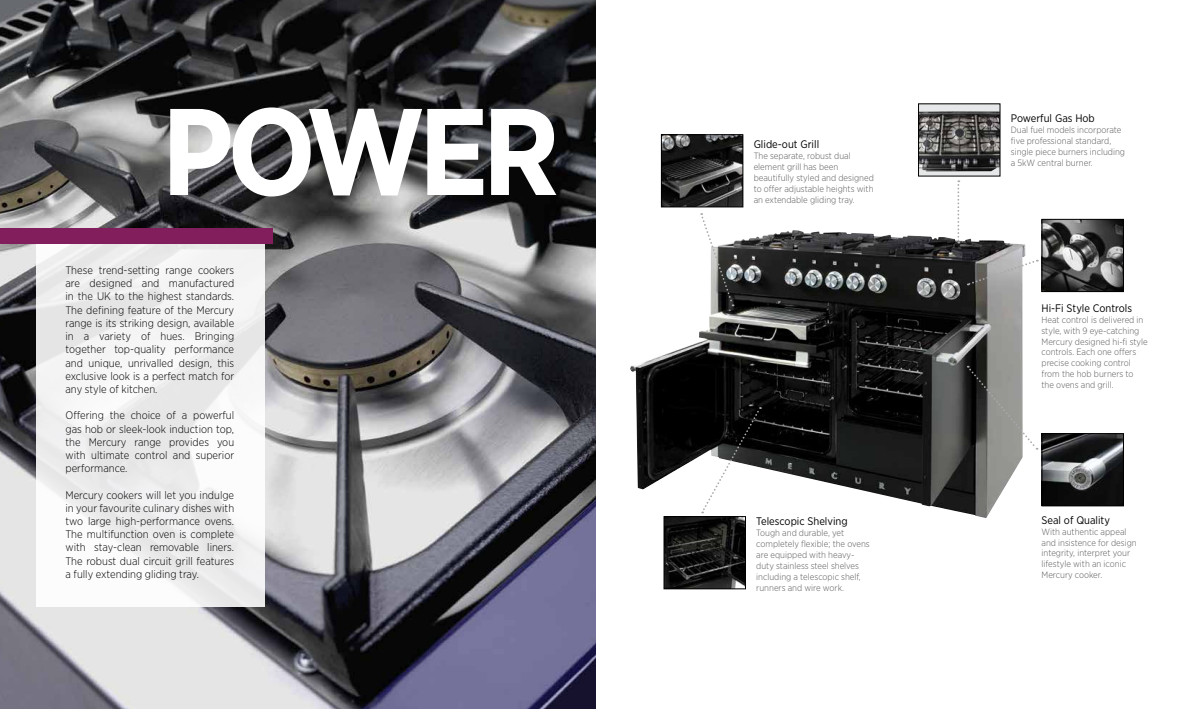
<style>
.page{position:relative;width:1191px;height:709px;background:#fff}
.page>*{position:absolute;margin:0;border:0;box-sizing:border-box;transform-origin:0 0}
.t1{font:700 122.9px "Gotham Narrow";letter-spacing:-.05em;color:#fff}
.t2{font:300 11px/13.2px "Gotham Narrow";color:#000;text-align:justify}
.t3{font:10.9px "Gotham Narrow";color:#000}
.t4{font:300 9.1px/10.9px "Gotham Narrow";color:#58595b}
</style>
<div class="page">
<img style="left:630px;top:230px;width:395px;height:288px">
<img style="left:663px;top:136px;width:78px;height:69px">
<div style="left:661px;top:134px;width:82px;height:73px;border:1px solid #000"></div>
<img style="left:1043px;top:435px;width:79px;height:69px">
<div style="left:1041px;top:433px;width:83px;height:73px;border:1px solid #000"></div>
<div style="left:918px;top:104px;width:82px;height:72px;background:#e6e7e8"></div>
<img style="left:920px;top:111px;width:78px;height:60px">
<div style="left:918px;top:103px;width:82px;height:73px;border:1px solid #000"></div>
<img style="left:665px;top:518px;width:79px;height:69px">
<div style="left:663px;top:516px;width:83px;height:73px;border:1px solid #000"></div>
<img style="left:1043px;top:221px;width:79px;height:69px">
<div style="left:1041px;top:219px;width:83px;height:73px;border:1px solid #000"></div>
<svg style="left:700px;top:213px;width:34px;height:93px"></svg>
<svg style="left:701px;top:407px;width:60px;height:106px"></svg>
<svg style="left:967px;top:366px;width:71px;height:84px"></svg>
<svg style="left:957px;top:180px;width:2px;height:63px"></svg>
<svg style="left:967px;top:259px;width:70px;height:27px"></svg>
<img style="left:0;top:0;width:595px;height:709px">
<div style="left:36px;top:229px;width:228px;height:378px;background:linear-gradient(to right,#f0eff0,#f1f0f1)"></div>
<div style="left:0;top:228px;width:273px;height:15px;background:#821e5c"></div>
<h1 class="t1" style="left:162px;top:73px;width:399px">POWER</h1>
<p class="t2" style="left:65px;top:263px;width:170px">These trend-setting range cookers are designed and manufactured in the UK to the highest standards.<br>The defining feature of the Mercury range is its striking design, available in a variety of hues. Bringing together top-quality performance and unique, unrivalled design, this exclusive look is a perfect match for any style of kitchen.</p>
<p class="t2" style="left:65px;top:408px;width:170px">Offering the choice of a powerful gas hob or sleek-look induction top, the Mercury range provides you with ultimate control and superior performance.</p>
<p class="t2" style="left:65px;top:488px;width:170px">Mercury cookers will let you indulge in your favourite culinary dishes with two large high-performance ovens.<br>The multifunction oven is complete with stay-clean removable liners.<br>The robust dual circuit grill features a fully extending gliding tray.</p>
<p class="t3" style="left:753px;top:137px;width:67px">Glide-out Grill</p>
<p class="t4" style="left:753px;top:150px;width:122px">The separate, robust dual element grill has been beautifully styled and designed to offer adjustable heights with an extendable gliding tray.</p>
<p class="t3" style="left:756px;top:514px;width:93px">Telescopic Shelving</p>
<p class="t4" style="left:756px;top:527px;width:115px">Tough and durable, yet completely flexible; the ovens are equipped with heavy&shy;duty stainless steel shelves including a telescopic shelf, runners and wire work.</p>
<p class="t3" style="left:1010px;top:112px;width:86px">Powerful Gas Hob</p>
<p class="t4" style="left:1010px;top:124px;width:116px">Dual fuel models incorporate five professional standard, single piece burners including a 5kW central burner.</p>
<p class="t3" style="left:1041px;top:301px;width:92px">Hi-Fi Style Controls</p>
<p class="t4" style="left:1041px;top:314px;width:108px">Heat control is delivered in style, with 9 eye-catching<br>Mercury designed hi-fi style controls. Each one offers precise cooking control from the hob burners to the ovens and grill.</p>
<p class="t3" style="left:1041px;top:513px;width:70px">Seal of Quality</p>
<p class="t4" style="left:1041px;top:526px;width:97px">With authentic appeal and insistence for design integrity, interpret your lifestyle with an iconic<br>Mercury cooker.</p>
</div>
